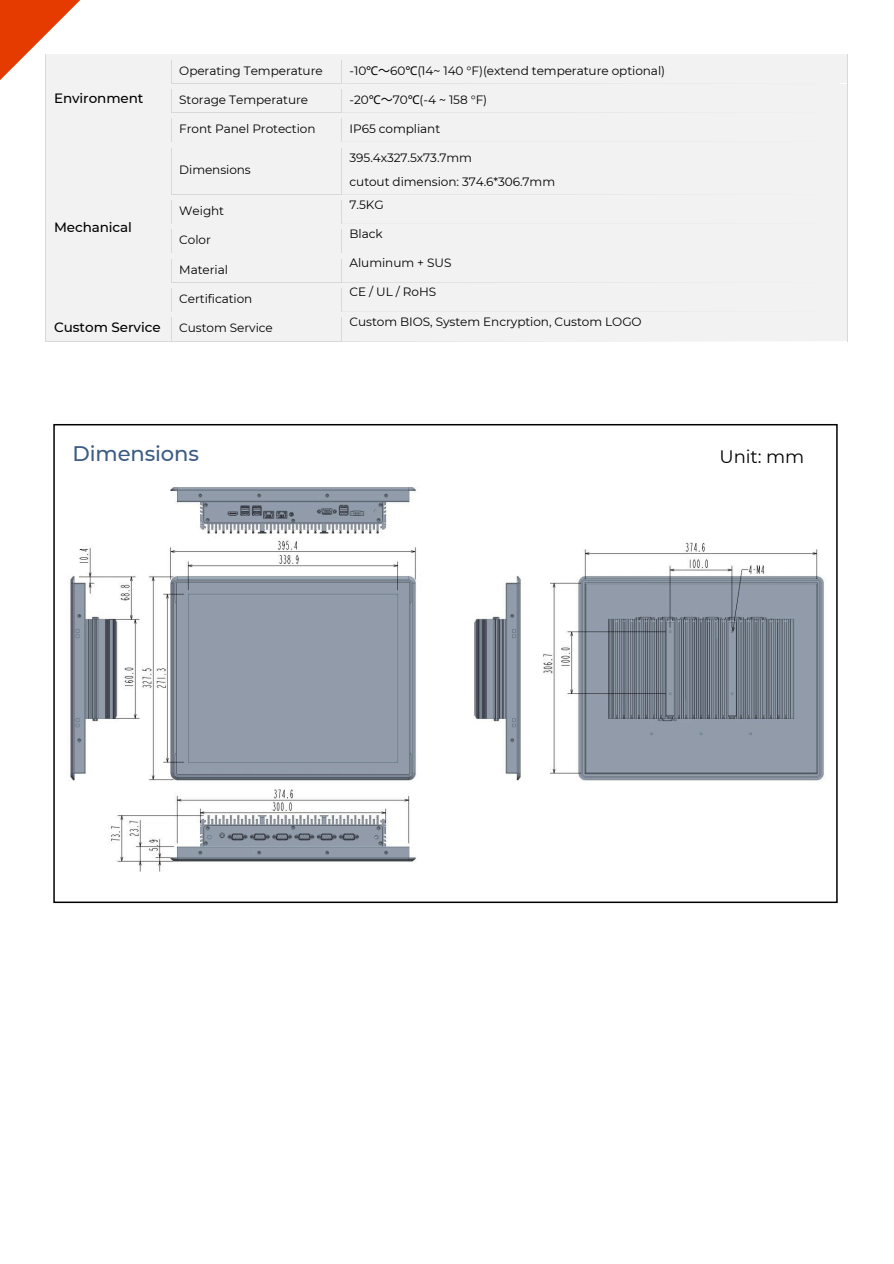
<style>
.page{position:relative;width:894px;height:1264px;background:#fff}
.page>*{position:absolute;margin:0;border:0;box-sizing:border-box;transform-origin:0 0}
.t1{font:500 21px "Montserrat";letter-spacing:-.005em;color:#3d5c83}
.t2{font:18px "Montserrat";letter-spacing:-.005em;color:#000}
.t3{font:500 13.5px "Montserrat";letter-spacing:-.005em;color:#000}
.t4{font:12px "Montserrat";letter-spacing:-.005em;color:#000}
.s1{font-family:"Noto Sans"}
.s2{font-family:"Noto Sans CJ Ksc"}
</style>
<div class="page">
<div style="left:53px;top:424px;width:784px;height:479px;border:2px solid #000"></div>
<div style="left:46px;top:55px;width:125px;height:87px;background:#f2f2f2"></div>
<div style="left:171px;top:55px;width:170px;height:28px;background:#f2f2f2"></div>
<hr style="left:46px;top:54px;width:125px;height:1px;background:#d8d8d8">
<hr style="left:171px;top:54px;width:170px;height:1px;background:#d8d8d8">
<div style="left:171px;top:84px;width:170px;height:29px;background:#f2f2f2"></div>
<hr style="left:171px;top:83px;width:170px;height:1px;background:#d8d8d8">
<div style="left:171px;top:113px;width:170px;height:29px;background:#f2f2f2"></div>
<div style="left:46px;top:143px;width:125px;height:169px;background:#f2f2f2"></div>
<div style="left:171px;top:143px;width:170px;height:51px;background:#f2f2f2"></div>
<div style="left:341px;top:143px;width:506px;height:51px;background:#f2f2f2"></div>
<div style="left:46px;top:142px;width:125px;height:6px;background:#f2f2f2"></div>
<svg style="left:171px;top:54px;width:1px;height:88px"></svg>
<div style="left:171px;top:142px;width:170px;height:6px;background:#f2f2f2"></div>
<div style="left:341px;top:54px;width:507px;height:94px;background:#f2f2f2"></div>
<hr style="left:46px;top:148px;width:1px;height:46px;background:#d8d8d8">
<hr style="left:171px;top:148px;width:1px;height:46px;background:#d8d8d8">
<hr style="left:341px;top:148px;width:1px;height:46px;background:#d8d8d8">
<hr style="left:847px;top:148px;width:1px;height:46px;background:#d8d8d8">
<div style="left:171px;top:195px;width:170px;height:29px;background:#f2f2f2"></div>
<hr style="left:171px;top:194px;width:170px;height:1px;background:#d8d8d8">
<div style="left:171px;top:225px;width:170px;height:28px;background:#f2f2f2"></div>
<div style="left:171px;top:224px;width:170px;height:6px;background:#f2f2f2"></div>
<div style="left:171px;top:254px;width:170px;height:28px;background:#f2f2f2"></div>
<hr style="left:171px;top:253px;width:170px;height:1px;background:#d8d8d8">
<div style="left:171px;top:283px;width:170px;height:29px;background:#f2f2f2"></div>
<hr style="left:171px;top:282px;width:170px;height:1px;background:#d8d8d8">
<div style="left:46px;top:312px;width:125px;height:29px;background:#f2f2f2"></div>
<div style="left:171px;top:312px;width:170px;height:29px;background:#f2f2f2"></div>
<hr style="left:46px;top:341px;width:125px;height:1px;background:#d8d8d8">
<svg style="left:171px;top:200px;width:1px;height:141px"></svg>
<hr style="left:171px;top:341px;width:170px;height:1px;background:#d8d8d8">
<div style="left:341px;top:194px;width:507px;height:148px;background:#f2f2f2"></div>
<img style="left:70px;top:487px;width:754px;height:384px">
<svg style="left:0;top:0;width:120px;height:148px"></svg>
<h3 class="t3" style="left:54px;top:90px;width:91px">Environment</h3>
<h3 class="t3" style="left:54px;top:219px;width:79px">Mechanical</h3>
<p class="t3" style="left:54px;top:318px;width:108px">Custom Service</p>
<p class="t4" style="left:179px;top:63px;width:145px">Operating Temperature</p>
<p class="t4" style="left:179px;top:92px;width:130px">Storage Temperature</p>
<p class="t4" style="left:179px;top:121px;width:138px">Front Panel Protection</p>
<p class="t4" style="left:179px;top:162px;width:73px">Dimensions</p>
<p class="t4" style="left:179px;top:203px;width:46px">Weight</p>
<p class="t4" style="left:179px;top:233px;width:33px">Color</p>
<p class="t4" style="left:179px;top:262px;width:50px">Material</p>
<p class="t4" style="left:179px;top:291px;width:75px">Certification</p>
<p class="t4" style="left:179px;top:320px;width:95px">Custom Service</p>
<p class="t4" style="left:349px;top:63px;width:317px">-10<span class="s1">℃</span><span class="s2">～</span>60<span class="s1">℃</span>(14~ 140 °F)(extend temperature optional)</p>
<p class="t4" style="left:349px;top:92px;width:139px">-20<span class="s1">℃</span><span class="s2">～</span>70<span class="s1">℃</span>(-4 ~ 158 °F)</p>
<p class="t4" style="left:349px;top:121px;width:92px">IP65 compliant</p>
<p class="t4" style="left:349px;top:151px;width:124px">395.4x327.5x73.7mm</p>
<p class="t4" style="left:349px;top:174px;width:207px">cutout dimension: 374.6*306.7mm</p>
<h3 class="t4" style="left:349px;top:197px;width:36px">7.5KG</h3>
<h3 class="t4" style="left:349px;top:226px;width:35px">Black</h3>
<h3 class="t4" style="left:349px;top:255px;width:103px">Aluminum + SUS</h3>
<h3 class="t4" style="left:349px;top:285px;width:88px">CE / UL / RoHS</h3>
<h3 class="t4" style="left:349px;top:314px;width:293px">Custom BIOS, System Encryption, Custom LOGO</h3>
<p class="t1" style="left:73px;top:440px;width:128px">Dimensions</p>
<h1 class="t2" style="left:719px;top:445px;width:86px">Unit: mm</h1>
</div>
